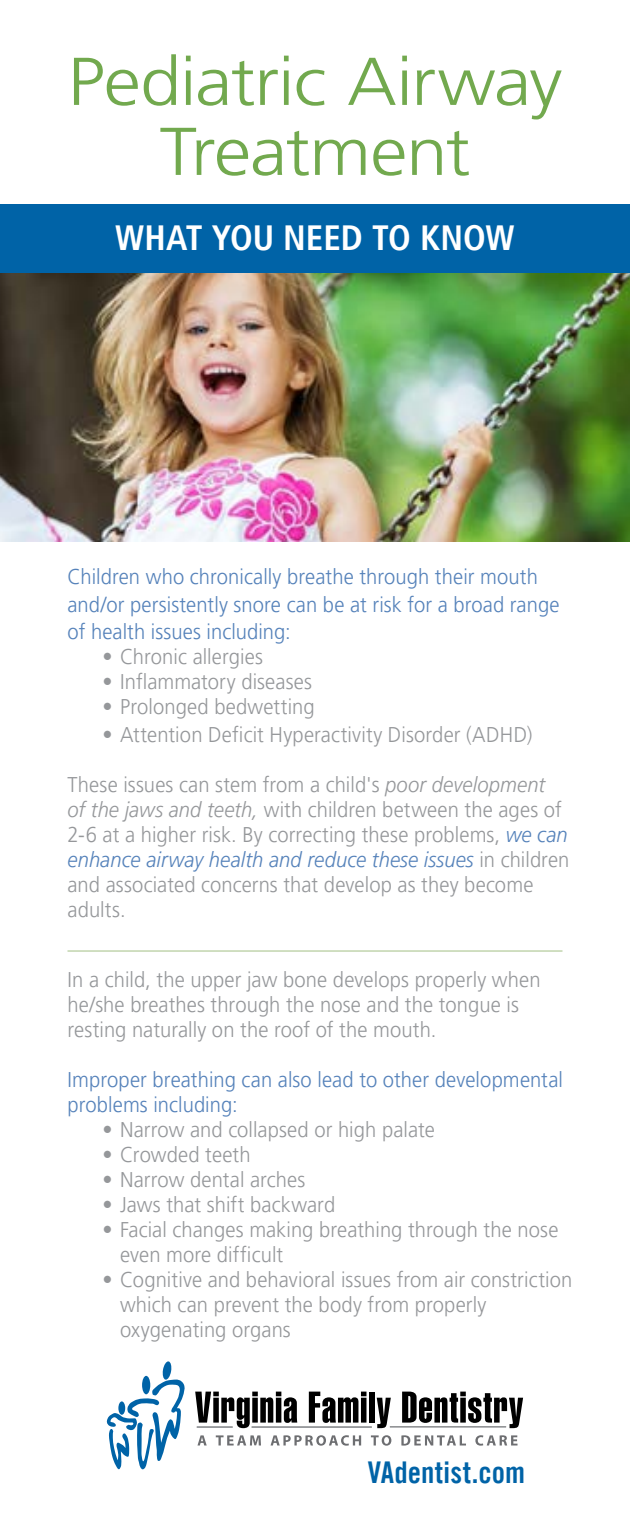
<style>
.page{position:relative;width:630px;height:1530px;background:#fff}
.page>*{position:absolute;margin:0;border:0;box-sizing:border-box;transform-origin:0 0}
.t1{font:300 67.5px/70px "Frutiger LT Pro";letter-spacing:-.015em;color:#72a94e;text-align:center;scale:1.1 1}
.t2{font:700 condensed 35px "Frutiger LT Pro";color:#fff}
.t3{font:30px "Trade Gothic LT Com Bd Cn 20";letter-spacing:.005em;color:#0063a7}
.t4{font:300 21.25px/25px "Frutiger LT Pro";letter-spacing:.005em;color:#95979a;scale:.95 1}
.t5{font:300 21.25px/27.5px "Frutiger LT Pro";letter-spacing:.005em;color:#5582ba;scale:.95 1}
.s1{font-style:italic}
.s2{font-style:italic;color:#5582ba}
</style>
<div class="page">
<img style="left:0;top:272px;width:630px;height:269px">
<div style="left:0;top:204px;width:630px;height:68px;background:#0063a7"></div>
<svg style="left:197px;top:1435px;width:10px;height:11px"></svg>
<svg style="left:216px;top:1435px;width:45px;height:11px"></svg>
<svg style="left:271px;top:1435px;width:90px;height:11px"></svg>
<svg style="left:371px;top:1435px;width:20px;height:11px"></svg>
<svg style="left:401px;top:1435px;width:65px;height:11px"></svg>
<svg style="left:475px;top:1435px;width:43px;height:11px"></svg>
<svg style="left:107px;top:1361px;width:78px;height:108px"></svg>
<div style="left:118px;top:1401px;width:7px;height:14px;background:#0063a7;border-radius:50%"></div>
<svg style="left:195px;top:1392px;width:102px;height:36px"></svg>
<svg style="left:309px;top:1392px;width:58px;height:31px"></svg>
<div style="left:369px;top:1392px;width:6px;height:31px;background:#000"></div>
<svg style="left:377px;top:1398px;width:14px;height:30px"></svg>
<svg style="left:402px;top:1392px;width:121px;height:36px"></svg>
<hr style="left:197px;top:1426px;width:36px;height:2px;background:#939598">
<hr style="left:252px;top:1426px;width:120px;height:2px;background:#939598">
<hr style="left:390px;top:1426px;width:116px;height:1px;background:#939598">
<hr style="left:68px;top:950px;width:494px;height:2px;background:#b5cc9d">
<h1 class="t1" style="left:68px;top:47px;width:451px">Pediatric Airway<br>Treatment</h1>
<h2 class="t2" style="left:115px;top:217px;width:401px">WHAT YOU NEED TO KNOW</h2>
<p class="t5" style="left:68px;top:563px;width:520px">Children who chronically breathe through their mouth and/or persistently snore can be at risk for a broad range of health issues including:</p>
<p class="t4" style="left:103px;top:645px;width:170px">• Chronic allergies</p>
<p class="t4" style="left:103px;top:670px;width:222px">• Inflammatory diseases</p>
<p class="t4" style="left:103px;top:695px;width:225px">• Prolonged bedwetting</p>
<p class="t4" style="left:103px;top:722px;width:454px">• Attention Deficit Hyperactivity Disorder (ADHD)</p>
<p class="t4" style="left:67px;top:772px;width:530px">These issues can stem from a child's <span class="s1">poor development<br>of the jaws and teeth,</span> with children between the ages of 2-6 at a higher risk. By correcting these problems, <span class="s2">we can enhance airway health and reduce these issues</span> in children and associated concerns that develop as they become adults.</p>
<p class="t4" style="left:67px;top:967px;width:500px">In a child, the upper jaw bone develops properly when he/she breathes through the nose and the tongue is resting naturally on the roof of the mouth.</p>
<p class="t5" style="left:67px;top:1067px;width:523px;line-height:25px">Improper breathing can also lead to other developmental problems including:</p>
<p class="t4" style="left:103px;top:1117px;width:351px">• Narrow and collapsed or high palate</p>
<p class="t4" style="left:103px;top:1142px;width:157px">• Crowded teeth</p>
<p class="t4" style="left:103px;top:1167px;width:215px">• Narrow dental arches</p>
<p class="t4" style="left:103px;top:1192px;width:246px">• Jaws that shift backward</p>
<p class="t4" style="left:120px;top:1217px;width:463px;text-indent:-18px">• Facial changes making breathing through the nose even more difficult</p>
<p class="t4" style="left:120px;top:1267px;width:478px;text-indent:-18px">• Cognitive and behavioral issues from air constriction which can prevent the body from properly oxygenating organs</p>
<h3 class="t3" style="left:368px;top:1454px;width:159px">VAdentist.com</h3>
</div>
